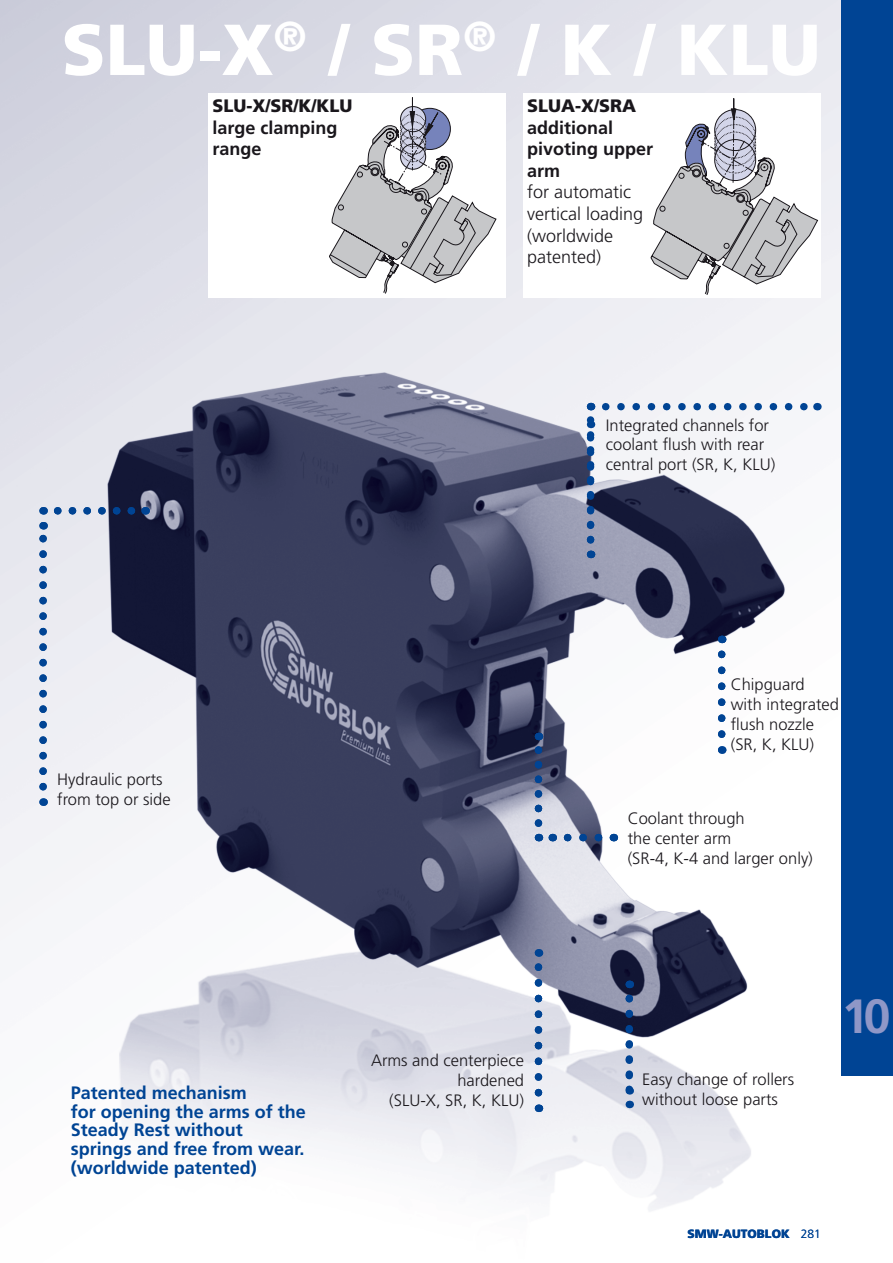
<style>
.page{position:relative;width:893px;height:1263px;background:#fff}
.page>*{position:absolute;margin:0;border:0;box-sizing:border-box;transform-origin:0 0}
.t1{font:900 72px "Frutiger";color:#fff}
.t2{font:700 48px "Frutiger";color:#8f97c7}
.t3{font:700 18px/18.8px "Frutiger";color:#004494}
.t4{font:300 18px/21.6px "Frutiger";color:#1a171c}
.t5{font:700 18px/21.6px "Frutiger";color:#1a171c}
.t6{font:900 18px "Frutiger";color:#1a171c}
.t7{font:300 16.5px/19.8px "Frutiger";color:#1a171c}
.t8{font:900 12px "Frutiger";color:#004494}
.s1{font-weight:300}
</style>
<div class="page">
<img style="left:0;top:0;width:842px;height:1211px">
<div style="left:208px;top:94px;width:298px;height:204px;background:#fff"></div>
<svg style="left:329px;top:98px;width:167px;height:196px"></svg>
<div style="left:523px;top:94px;width:298px;height:204px;background:#fff"></div>
<svg style="left:650px;top:98px;width:168px;height:197px"></svg>
<div style="left:842px;top:0;width:51px;height:1076px;background:#004494"></div>
<svg style="left:606px;top:403px;width:203px;height:7px"></svg>
<svg style="left:568px;top:834px;width:38px;height:7px"></svg>
<svg style="left:718px;top:636px;width:7px;height:98px"></svg>
<svg style="left:587px;top:403px;width:7px;height:137px"></svg>
<svg style="left:535px;top:949px;width:7px;height:144px"></svg>
<svg style="left:625px;top:981px;width:8px;height:113px"></svg>
<svg style="left:535px;top:733px;width:7px;height:90px"></svg>
<svg style="left:58px;top:507px;width:80px;height:7px"></svg>
<svg style="left:39px;top:522px;width:8px;height:265px;background:#8ea9cc"></svg>
<h1 class="t1" style="left:62px;top:6px;width:761px">SLU-X<sup>®</sup> / SR<sup>®</sup> / K / KLU</h1>
<p class="t6" style="left:213px;top:95px;width:142px">SLU-X/SR/K/KLU</p>
<p class="t5" style="left:213px;top:117px;width:127px">large clamping range</p>
<p class="t6" style="left:527px;top:95px;width:111px">SLUA-X/SRA</p>
<p class="t5" style="left:527px;top:117px;width:128px">additional pivoting upper arm</p>
<p class="t4" style="left:527px;top:182px;width:117px">for automatic vertical loading (worldwide patented)</p>
<p class="t7" style="left:606px;top:415px;width:171px">Integrated channels for coolant flush with rear central port (SR, K, KLU)</p>
<p class="t7" style="left:57px;top:770px;width:115px">Hydraulic ports from top or side</p>
<p class="t3" style="left:71px;top:1083px;width:237px">Patented mechanism<br>for opening the arms of the<br>Steady Rest without springs and free from wear. (worldwide patented)</p>
<p class="t7" style="left:371px;top:1050px;width:155px;text-align:right">Arms and centerpiece hardened<br>(SLU-X, SR, K, KLU)</p>
<p class="t7" style="left:731px;top:675px;width:110px">Chipguard with integrated flush nozzle (SR, K, KLU)</p>
<p class="t7" style="left:628px;top:809px;width:187px">Coolant through<br>the center arm<br>(SR-4, K-4 and larger only)</p>
<p class="t7" style="left:642px;top:1069px;width:153px">Easy change of rollers without loose parts</p>
<h2 class="t2" style="left:842px;top:988px;width:50px">10</h2>
<p class="t8" style="left:688px;top:1227px;width:135px">SMW-AUTOBLOK <span class="s1">281</span></p>
</div>
